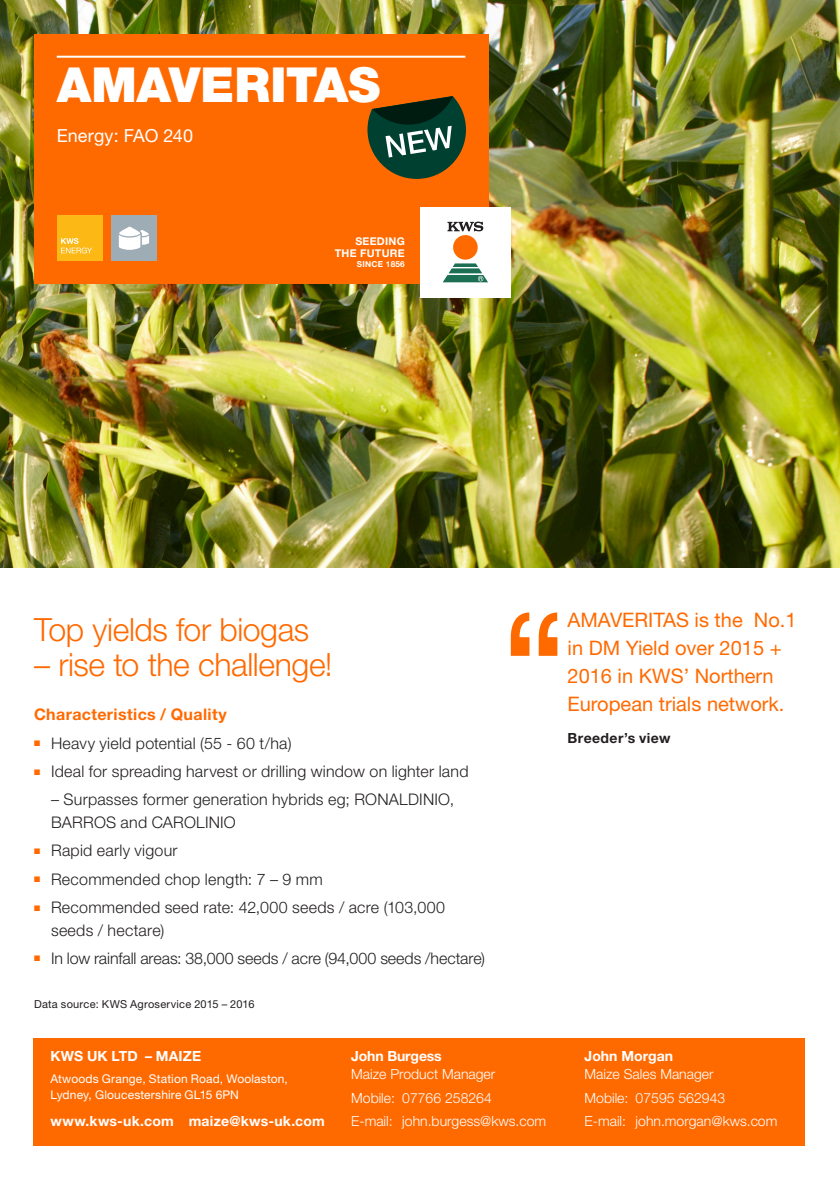
<style>
.page{position:relative;width:840px;height:1191px;background:#fff}
.page>*{position:absolute;margin:0;border:0;box-sizing:border-box;transform-origin:0 0}
.KWS_Variety_Name_Sta{font:900 48px "Helvetica Neue LT";color:#fff}
.KWS_Headline_16pt{font:300 32px "Helvetica Neue LT Std";letter-spacing:-.015em;color:#ff6a00}
.KWS_Quote_11pt{font:20px/28px "Helvetica Neue LT Std";color:#ff6a00}
.KWS_Variety_Feature{font:18px "Helvetica Neue LT Std";letter-spacing:.005em;color:#fff}
.KWS_Copy_Text_8pt{font:300 16px/22.6px "Helvetica Neue LT Std";letter-spacing:.015em;color:#231f20}
.KWS_Copy_Text_8pt-2{font:300 16px "Helvetica Neue LT Std";letter-spacing:-.005em;color:#231f20}
.KWS_Copy_Text_8pt-3{font:700 16px "Helvetica Neue LT Std";letter-spacing:.025em;color:#ff6a00}
.KWS_Content_Text_8pt{font:300 14px "Helvetica Neue LT Std";color:#fff}
.KWS_Address_8pt{font:700 14px "Helvetica Neue LT Std";letter-spacing:.015em;color:#fff}
.KWS_Content_Text_8pt-2{font:700 14px "Helvetica Neue LT Std";letter-spacing:-.01em;color:#fff}
.KWS_Caption_7pt{font:700 14px "Helvetica Neue LT Std";letter-spacing:.03em;color:#231f20}
.KWS_Address_8pt-2{font:12px/16px "Helvetica Neue LT Std";letter-spacing:.01em;color:#fff}
.KWS_Copy_Text_8pt-4{font:11px "Helvetica Neue LT Std";letter-spacing:.02em;color:#231f20}
.KWS_Slogan_8pt{font:700 10.6px/12px "Helvetica Neue LT Std";letter-spacing:.025em;color:#fff;text-align:right}
.KWS_Slogan_8pt-2{font:700 8.2px "Helvetica Neue LT Std";letter-spacing:.025em;color:#fff}
.s1{color:#ff6a00}
</style>
<div class="page">
<img style="left:0;top:0;width:839px;height:567px">
<div style="left:34px;top:34px;width:454px;height:249px;background:#ff6a00"></div>
<hr style="left:57px;top:56px;width:408px;height:2px;background:#fff">
<svg style="left:510px;top:612px;width:47px;height:44px"></svg>
<svg style="left:367px;top:96px;width:98px;height:83px"></svg>
<div style="left:57px;top:215px;width:46px;height:46px;background:#fcb814"></div>
<svg style="left:61px;top:238px;width:31px;height:15px"></svg>
<div style="left:111px;top:215px;width:45px;height:46px;background:#9dacb5"></div>
<svg style="left:119px;top:226px;width:30px;height:24px"></svg>
<div style="left:33px;top:1038px;width:771px;height:108px;background:#ff6a00"></div>
<div style="left:420px;top:207px;width:90px;height:90px;background:#fff"></div>
<svg style="left:443px;top:263px;width:45px;height:19px"></svg>
<div style="left:453px;top:235px;width:24px;height:25px;background:#ff6a00;border-radius:50%"></div>
<svg style="left:447px;top:222px;width:36px;height:9px"></svg>
<p class="KWS_Variety_Name_Sta" style="left:57px;top:56px;width:325px">AMAVERITAS</p>
<p class="KWS_Variety_Feature" style="left:57px;top:125px;width:138px">Energy: FAO 240</p>
<p class="KWS_Slogan_8pt" style="left:334px;top:234px;width:71px">SEEDING<br>THE FUTURE</p>
<p class="KWS_Slogan_8pt-2" style="left:357px;top:259px;width:49px">SINCE 1856</p>
<p class="KWS_Headline_16pt" style="left:34px;top:610px;width:277px">Top yields for biogas</p>
<p class="KWS_Headline_16pt" style="left:34px;top:645px;width:300px">– rise to the challenge!</p>
<p class="KWS_Copy_Text_8pt-3" style="left:34px;top:704px;width:194px">Characteristics / Quality</p>
<p class="KWS_Copy_Text_8pt" style="left:34px;top:731px;width:259px"><sup>■</sup> Heavy yield potential (55 - 60 t/ha)</p>
<p class="KWS_Copy_Text_8pt" style="left:34px;top:759px;width:435px"><span class="s1">■</span> Ideal for spreading harvest or drilling window on lighter land</p>
<p class="KWS_Copy_Text_8pt" style="left:51px;top:788px;width:404px">– Surpasses former generation hybrids eg; RONALDINIO,<br>BARROS and CAROLINIO</p>
<p class="KWS_Copy_Text_8pt" style="left:34px;top:839px;width:145px"><span class="s1">■</span> Rapid early vigour</p>
<p class="KWS_Copy_Text_8pt" style="left:34px;top:867px;width:290px"><sup>■</sup> Recommended chop length: 7 – 9 mm</p>
<p class="KWS_Copy_Text_8pt" style="left:51px;top:895px;width:395px;text-indent:-17px"><span class="s1">■</span> Recommended seed rate: 42,000 seeds / acre (103,000 seeds / hectare)</p>
<p class="KWS_Copy_Text_8pt-2" style="left:34px;top:948px;width:452px"><span class="s1">■</span> In low rainfall areas: 38,000 seeds / acre (94,000 seeds /hectare)</p>
<p class="KWS_Copy_Text_8pt-4" style="left:34px;top:997px;width:222px">Data source: KWS Agroservice 2015 – 2016</p>
<p class="KWS_Address_8pt" style="left:50px;top:1047px;width:152px">KWS UK LTD – MAIZE</p>
<p class="KWS_Address_8pt-2" style="left:50px;top:1070px;width:239px">Atwoods Grange, Station Road, Woolaston,<br>Lydney, Gloucestershire GL15 6PN</p>
<p class="KWS_Address_8pt" style="left:50px;top:1112px;width:276px">www.kws-uk.com maize@kws-uk.com</p>
<p class="KWS_Content_Text_8pt-2" style="left:351px;top:1047px;width:92px">John Burgess</p>
<p class="KWS_Content_Text_8pt" style="left:351px;top:1065px;width:145px">Maize Product Manager</p>
<p class="KWS_Content_Text_8pt" style="left:351px;top:1089px;width:142px">Mobile: 07766 258264</p>
<p class="KWS_Content_Text_8pt" style="left:351px;top:1112px;width:196px">E-mail: john.burgess@kws.com</p>
<p class="KWS_Quote_11pt" style="left:567px;top:605px;width:230px">AMAVERITAS is the No.1 in DM Yield over 2015 +<br>2016 in KWS’ Northern<br>European trials network.</p>
<p class="KWS_Caption_7pt" style="left:567px;top:729px;width:104px">Breeder’s view</p>
<p class="KWS_Content_Text_8pt-2" style="left:584px;top:1047px;width:90px">John Morgan</p>
<p class="KWS_Content_Text_8pt" style="left:584px;top:1065px;width:130px">Maize Sales Manager</p>
<p class="KWS_Content_Text_8pt" style="left:584px;top:1089px;width:142px">Mobile: 07595 562943</p>
<p class="KWS_Content_Text_8pt" style="left:584px;top:1112px;width:194px">E-mail: john.morgan@kws.com</p>
</div>
